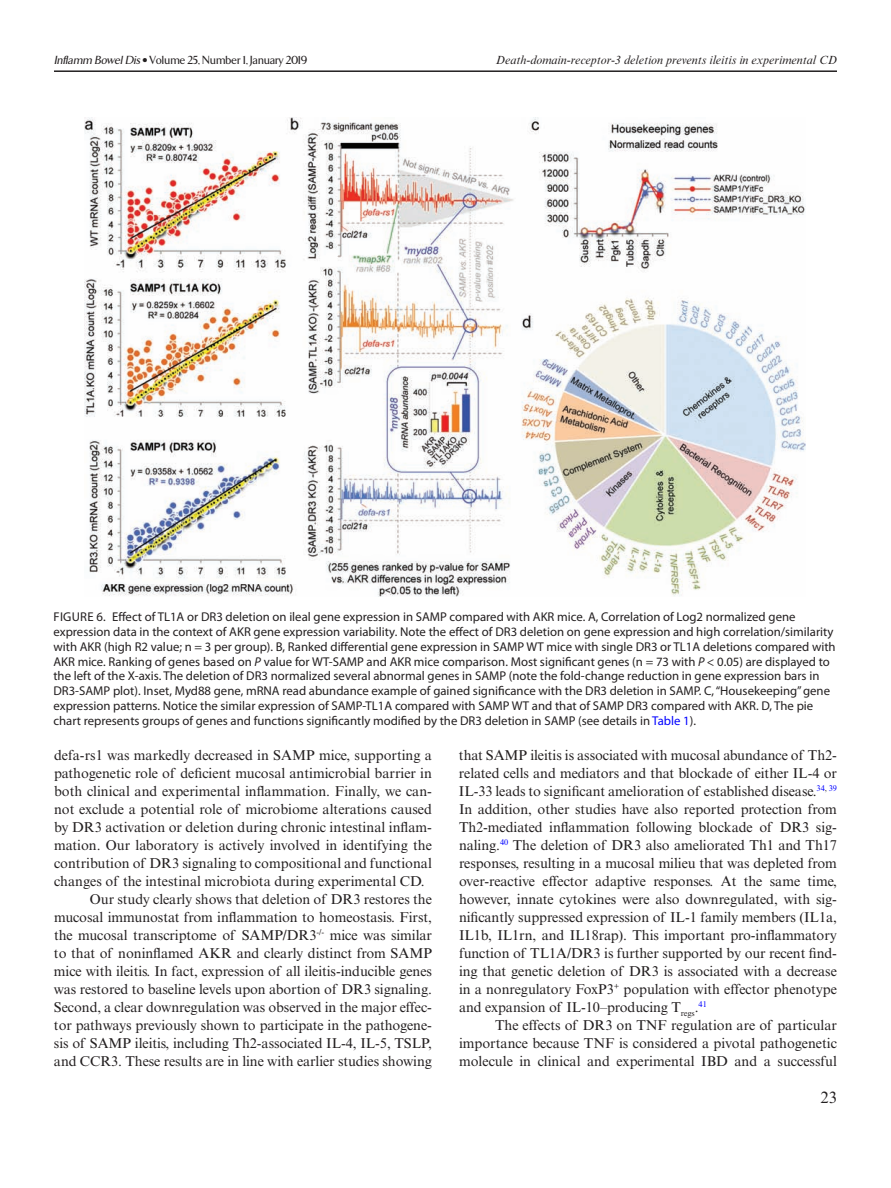
<style>
.page{position:relative;width:891px;height:1188px;background:#fff}
.page>*{position:absolute;margin:0;border:0;box-sizing:border-box;transform-origin:0 0}
.t1{font:16.5px "Times New Roman MT Std";color:#231f20}
.t2{font:14.25px/18px "Times New Roman MT Std";letter-spacing:-.005em;color:#231f20;text-align:justify}
.t3{font:12.75px/15px "Myriad Pro";color:#231f20}
.t4{font:italic 12px "Times New Roman MT Std";color:#231f20}
.t5{font:500 12px "TF Arrow";color:#231f20}
.s1{font-style:italic}
.s2{color:#00f}
</style>
<div class="page">
<hr style="left:54px;top:70px;width:783px;height:2px;background:#231f20">
<img style="left:84px;top:117px;width:722px;height:480px">
<p class="t5" style="left:54px;top:54px;width:255px"><span class="s1">Inflamm BowelDis</span>• Volume 25, Number 1, January 2019</p>
<p class="t4" style="left:496px;top:54px;width:343px">Death-domain-receptor-3 deletion prevents ileitis in experimental CD</p>
<p class="t3" style="left:53px;top:609px;width:784px">FIGURE 6. Effect of TL1A or DR3 deletion on ileal gene expression in SAMP compared with AKR mice. A, Correlation of Log2 normalized gene expression data in the context of AKR gene expression variability. Note the effect of DR3 deletion on gene expression and high correlation/similarity with AKR (high R2 value; n = 3 per group). B, Ranked differential gene expression in SAMP WT mice with single DR3 or TL1A deletions compared with AKR mice. Ranking of genes based on <span class="s1">P</span> value for WT-SAMP and AKR mice comparison. Most significant genes (n = 73 with <span class="s1">P</span> &lt; 0.05) are displayed to the left of the X-axis. The deletion of DR3 normalized several abnormal genes in SAMP (note the fold-change reduction in gene expression bars in DR3-SAMP plot). Inset, Myd88 gene, mRNA read abundance example of gained significance with the DR3 deletion in SAMP. C, “Housekeeping” gene expression patterns. Notice the similar expression of SAMP-TL1A compared with SAMP WT and that of SAMP DR3 compared with AKR. D, The pie chart represents groups of genes and functions significantly modified by the DR3 deletion in SAMP (see details in <span class="s2">Table 1</span>).</p>
<p class="t2" style="left:54px;top:746px;width:379px">defa-rs1 was markedly decreased in SAMP mice, supporting a</p>
<p class="t2" style="left:54px;top:764px;width:380px">pathogenetic role of deficient mucosal antimicrobial barrier in</p>
<p class="t2" style="left:54px;top:782px;width:379px">both clinical and experimental inflammation. Finally, we can-</p>
<p class="t2" style="left:54px;top:800px;width:380px">not exclude a potential role of microbiome alterations caused</p>
<p class="t2" style="left:54px;top:818px;width:380px">by DR3 activation or deletion during chronic intestinal inflam-</p>
<p class="t2" style="left:54px;top:836px;width:379px">mation. Our laboratory is actively involved in identifying the</p>
<p class="t2" style="left:54px;top:854px;width:379px">contribution of DR3 signaling to compositional and functional</p>
<p class="t2" style="left:54px;top:872px;width:372px">changes of the intestinal microbiota during experimental CD.</p>
<p class="t2" style="left:90px;top:890px;width:343px">Our study clearly shows that deletion of DR3 restores the</p>
<p class="t2" style="left:54px;top:908px;width:379px">mucosal immunostat from inflammation to homeostasis. First,</p>
<p class="t2" style="left:54px;top:926px;width:380px">the mucosal transcriptome of SAMP/DR3<sup>-/-</sup> mice was similar</p>
<p class="t2" style="left:54px;top:944px;width:380px">to that of noninflamed AKR and clearly distinct from SAMP</p>
<p class="t2" style="left:54px;top:962px;width:380px">mice with ileitis. In fact, expression of all ileitis-inducible genes</p>
<p class="t2" style="left:54px;top:980px;width:379px">was restored to baseline levels upon abortion of DR3 signaling.</p>
<p class="t2" style="left:54px;top:998px;width:379px">Second, a clear downregulation was observed in the major effec-</p>
<p class="t2" style="left:54px;top:1016px;width:379px">tor pathways previously shown to participate in the pathogene-</p>
<p class="t2" style="left:54px;top:1034px;width:379px">sis of SAMP ileitis, including Th2-associated IL-4, IL-5, TSLP,</p>
<p class="t2" style="left:54px;top:1052px;width:379px">and CCR3. These results are in line with earlier studies showing</p>
<p class="t2" style="left:459px;top:746px;width:380px">that SAMP ileitis is associated with mucosal abundance of Th2- related cells and mediators and that blockade of either IL-4 or IL-33 leads to significant amelioration of established disease.<sup>34</sup><sup>,</sup> <sup>39<br></sup>In addition, other studies have also reported protection from Th2-mediated inflammation following blockade of DR3 sig&shy;naling.<sup>40</sup> The deletion of DR3 also ameliorated Th1 and Th17 responses, resulting in a mucosal milieu that was depleted from over-reactive effector adaptive responses. At the same time, however, innate cytokines were also downregulated, with sig&shy;nificantly suppressed expression of IL-1 family members (IL1a, IL1b, IL1rn, and IL18rap). This important pro-inflammatory function of TL1A/DR3 is further supported by our recent find&shy;ing that genetic deletion of DR3 is associated with a decrease in a nonregulatory FoxP3<sup>+</sup> population with effector phenotype and expansion of IL-10–producing T<sub>regs</sub>.<sup>41</sup></p>
<p class="t2" style="left:459px;top:1016px;width:380px;text-indent:36px">The effects of DR3 on TNF regulation are of particular importance because TNF is considered a pivotal pathogenetic molecule in clinical and experimental IBD and a successful</p>
<p class="t1" style="left:820px;top:1088px;width:18px">23</p>
</div>
